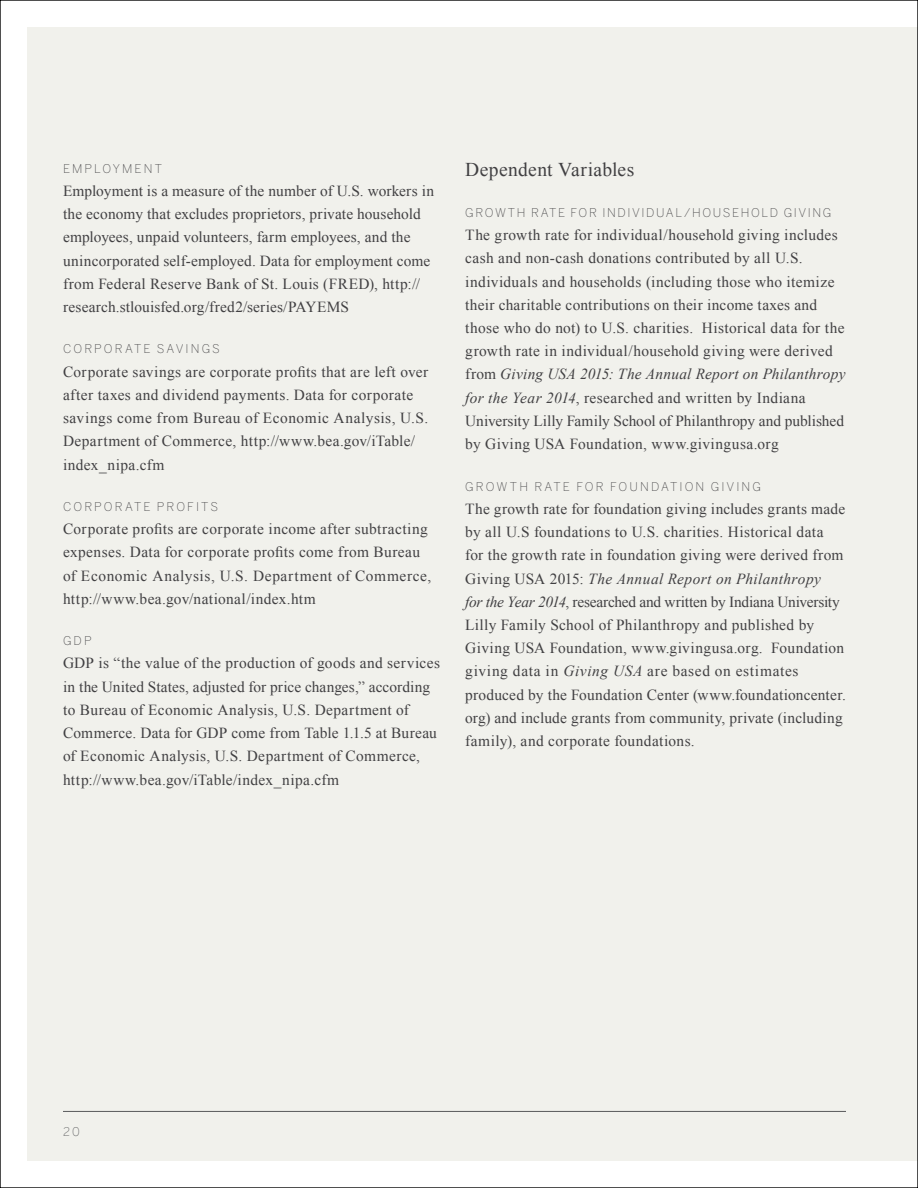
<style>
.page{position:relative;width:918px;height:1188px;background:#fff}
.page>*{position:absolute;margin:0;border:0;box-sizing:border-box;transform-origin:0 0}
.t1{font:19.5px "Times New Roman";letter-spacing:.015em;color:#414042}
.t2{font:15.3px/23.2px "Times New Roman";letter-spacing:.02em;color:#414042}
.t3{font:200 12px "Benton Sans";letter-spacing:.165em;color:#414042}
.t4{font:200 12px "Benton Sans";letter-spacing:.13em;color:#414042}
.t5{font:200 12px "Benton Sans";color:#58595b}
.s1{font-style:italic}
</style>
<div class="page">
<div style="left:27px;top:27px;width:891px;height:1134px;background:#f1f1ec"></div>
<hr style="left:63px;top:1111px;width:783px;height:1px;background:#58595b">
<p class="t3" style="left:63px;top:161px;width:100px">E MPLOYMENT</p>
<p class="t2" style="left:63px;top:179px;width:373px">Employment is a measure of the number of U.S. workers in the economy that excludes proprietors, private household employees, unpaid volunteers, farm employees, and the unincorporated self-employed. Data for employment come from Federal Reserve Bank of St. Louis (FRED), http:// research.stlouisfed.org/fred2/series/PAYEMS</p>
<p class="t3" style="left:63px;top:342px;width:158px">C ORP ORATE S AVINGS</p>
<p class="t2" style="left:63px;top:360px;width:367px">Corporate savings are corporate profits that are left over after taxes and dividend payments. Data for corporate savings come from Bureau of Economic Analysis, U.S.<br>Department of Commerce, http://www.bea.gov/iTable/ index_nipa.cfm</p>
<p class="t3" style="left:63px;top:500px;width:157px">C ORP ORATE PROFITS</p>
<p class="t2" style="left:63px;top:517px;width:370px">Corporate profits are corporate income after subtracting expenses. Data for corporate profits come from Bureau of Economic Analysis, U.S. Department of Commerce, http://www.bea.gov/national/index.htm</p>
<p class="t3" style="left:63px;top:634px;width:30px">GD P</p>
<p class="t2" style="left:63px;top:651px;width:379px">GDP is “the value of the production of goods and services in the United States, adjusted for price changes,” according to Bureau of Economic Analysis, U.S. Department of Commerce. Data for GDP come from Table 1.1.5 at Bureau of Economic Analysis, U.S. Department of Commerce, http://www.bea.gov/iTable/index_nipa.cfm</p>
<p class="t1" style="left:465px;top:156px;width:171px">Dependent Variables</p>
<p class="t4" style="left:465px;top:205px;width:368px">GROWTH RATE FOR I NDIVIDUAL /HOUSEHOLD GIVING</p>
<p class="t2" style="left:465px;top:223px;width:382px">The growth rate for individual/household giving includes cash and non-cash donations contributed by all U.S. individuals and households (including those who itemize their charitable contributions on their income taxes and those who do not) to U.S. charities. Historical data for the growth rate in individual/household giving were derived from <span class="s1">Giving USA 2015: The Annual Report on Philanthropy for the Year 2014</span>, researched and written by Indiana University Lilly Family School of Philanthropy and published by Giving USA Foundation, www.givingusa.org</p>
<p class="t3" style="left:465px;top:479px;width:297px">G ROWTH R ATE FOR FOUNDATION G IVING</p>
<p class="t2" style="left:465px;top:497px;width:382px">The growth rate for foundation giving includes grants made by all U.S foundations to U.S. charities. Historical data<br>for the growth rate in foundation giving were derived from Giving USA 2015: <span class="s1">The Annual Report on Philanthropy<br>for the Year 2014</span>, researched and written by Indiana University Lilly Family School of Philanthropy and published by Giving USA Foundation, www.givingusa.org. Foundation giving data in <span class="s1">Giving USA</span> are based on estimates produced by the Foundation Center (www.foundationcenter. org) and include grants from community, private (including family), and corporate foundations.</p>
<p class="t5" style="left:63px;top:1124px;width:18px">20</p>
</div>
